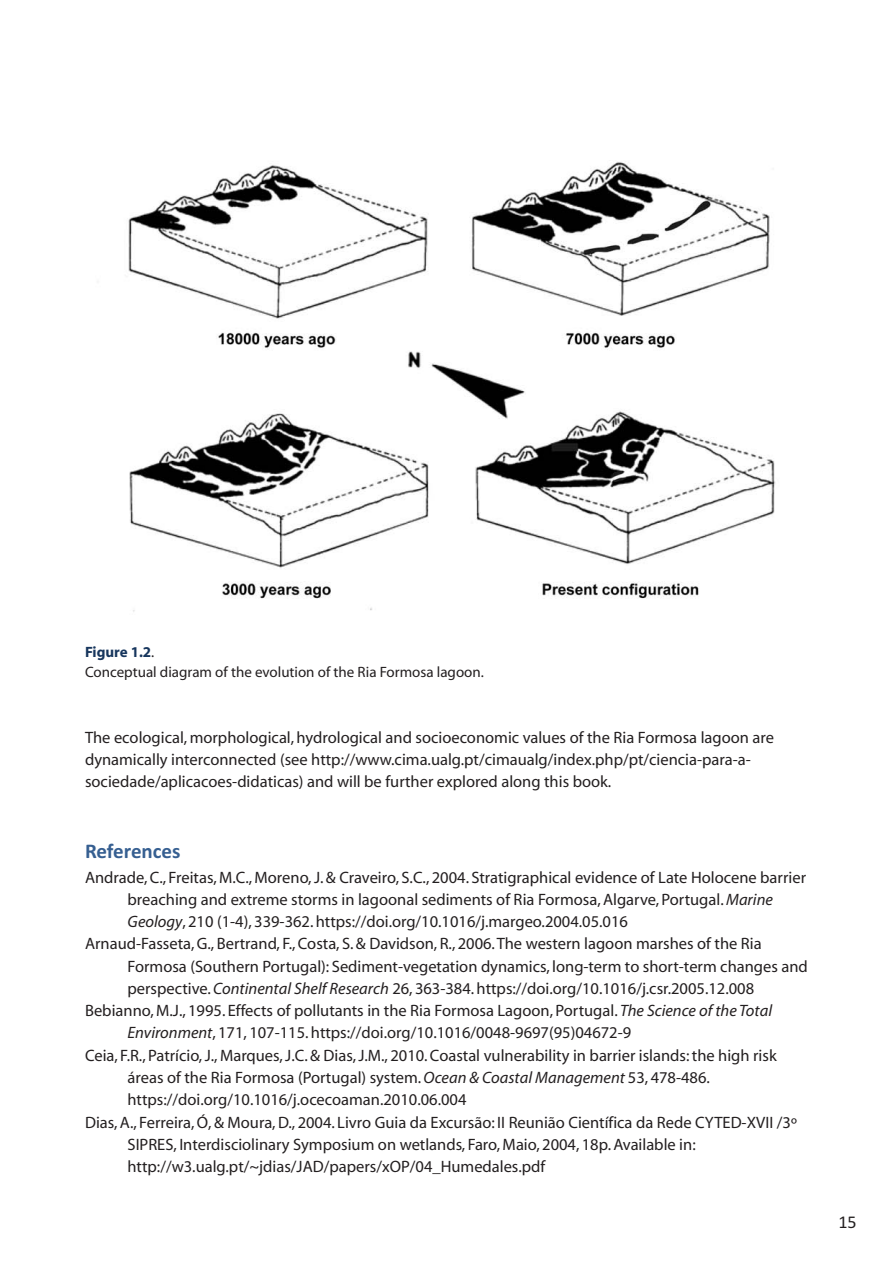
<style>
.page{position:relative;width:893px;height:1263px;background:#fff}
.page>*{position:absolute;margin:0;border:0;box-sizing:border-box;transform-origin:0 0}
.t1{font:700 21px "Calibri";color:#365f91}
.t2{font:18px "Calibri";color:#231f20}
.t3{font:16.5px/22.4px "Myriad";color:#231f20}
.t4{font:15px/20.2px "Myriad";color:#231f20}
.s1{font-weight:700;color:#17365d}
.s2{font-style:italic}
</style>
<div class="page">
<img style="left:128px;top:161px;width:648px;height:451px">
<p class="t4" style="left:85px;top:643px;width:400px"><span class="s1">Figure 1.2</span>.<br>Conceptual diagram of the evolution of the Ria Formosa lagoon.</p>
<p class="t3" style="left:85px;top:727px;width:690px">The ecological, morphological, hydrological and socioeconomic values of the Ria Formosa lagoon are dynamically interconnected (see http://www.cima.ualg.pt/cimaualg/index.php/pt/ciencia-para-a&shy;sociedade/aplicacoes-didaticas) and will be further explored along this book.</p>
<p class="t1" style="left:85px;top:839px;width:97px">References</p>
<p class="t3" style="left:85px;top:867px;width:722px">Andrade, C., Freitas, M.C., Moreno, J. &amp; Craveiro, S.C., 2004. Stratigraphical evidence of Late Holocene barrier</p>
<p class="t3" style="left:128px;top:889px;width:647px">breaching and extreme storms in lagoonal sediments of Ria Formosa, Algarve, Portugal. <span class="s2">Marine</span></p>
<p class="t3" style="left:128px;top:912px;width:502px"><span class="s2">Geology</span>, 210 (1-4), 339-362. https://doi.org/10.1016/j.margeo.2004.05.016</p>
<p class="t3" style="left:85px;top:934px;width:678px">Arnaud-Fasseta, G., Bertrand, F., Costa, S. &amp; Davidson, R., 2006. The western lagoon marshes of the Ria</p>
<p class="t3" style="left:128px;top:956px;width:682px">Formosa (Southern Portugal): Sediment-vegetation dynamics, long-term to short-term changes and</p>
<p class="t3" style="left:128px;top:979px;width:628px">perspective. <span class="s2">Continental Shelf Research</span> 26, 363-384. https://doi.org/10.1016/j.csr.2005.12.008</p>
<p class="t3" style="left:85px;top:1001px;width:689px">Bebianno, M.J., 1995. Effects of pollutants in the Ria Formosa Lagoon, Portugal. <span class="s2">The Science of the Total</span></p>
<p class="t3" style="left:128px;top:1023px;width:505px"><span class="s2">Environment</span>, 171, 107-115. https://doi.org/10.1016/0048-9697(95)04672-9</p>
<p class="t3" style="left:85px;top:1045px;width:693px">Ceia, F.R., Patrício, J., Marques, J.C. &amp; Dias, J.M., 2010. Coastal vulnerability in barrier islands: the high risk</p>
<p class="t3" style="left:128px;top:1068px;width:584px">áreas of the Ria Formosa (Portugal) system. <span class="s2">Ocean &amp; Coastal Management</span> 53, 478-486.</p>
<p class="t3" style="left:128px;top:1090px;width:340px">https://doi.org/10.1016/j.ocecoaman.2010.06.004</p>
<p class="t3" style="left:85px;top:1112px;width:713px">Dias, A., Ferreira, Ó, &amp; Moura, D., 2004. Livro Guia da Excursão: II Reunião Científica da Rede CYTED-XVII /3º</p>
<p class="t3" style="left:128px;top:1134px;width:570px">SIPRES, Interdisciolinary Symposium on wetlands, Faro, Maio, 2004, 18p. Available in:</p>
<p class="t3" style="left:128px;top:1157px;width:419px">http://w3.ualg.pt/~jdias/JAD/papers/xOP/04_Humedales.pdf</p>
<p class="t2" style="left:838px;top:1211px;width:20px">15</p>
</div>
